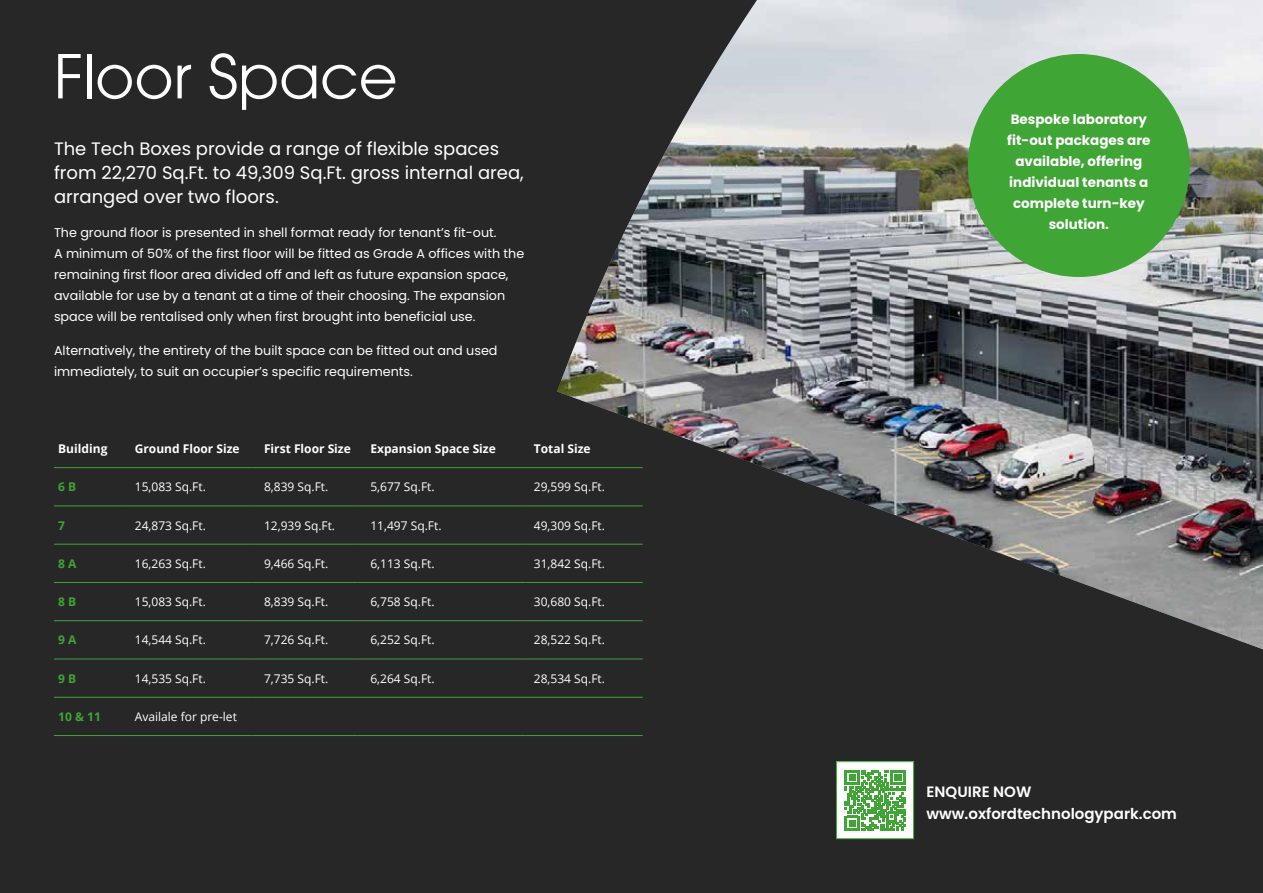
<style>
.page{position:relative;width:1263px;height:893px;background:#272727}
.page>*{position:absolute;margin:0;border:0;box-sizing:border-box;transform-origin:0 0}
.t1{font:60px "ITC Avant Garde Pro";color:#fff}
.t2{font:18px/24px "Poppins";color:#fff}
.t3{font:600 15px/22.2px "Poppins";color:#fff}
.t4{font:700 13.5px/21px "Poppins";color:#fff;text-align:center}
.t5{font:12.75px/21px "Poppins";color:#fff}
.t6{font:12px "Open Sans";color:#fff}
.t7{font:700 12px "Open Sans";color:#fff}
.t8{font:700 12px "Open Sans";color:#3fa535}
</style>
<div class="page">
<img style="left:557px;top:0;width:706px;height:649px">
<hr style="left:54px;top:467px;width:68px;height:1px;background:#3fa535">
<hr style="left:54px;top:506px;width:68px;height:1px;background:#3fa535">
<hr style="left:54px;top:544px;width:68px;height:1px;background:#3fa535">
<hr style="left:122px;top:467px;width:129px;height:1px;background:#3fa535">
<hr style="left:251px;top:467px;width:107px;height:1px;background:#3fa535">
<hr style="left:122px;top:506px;width:129px;height:1px;background:#3fa535">
<hr style="left:251px;top:506px;width:107px;height:1px;background:#3fa535">
<hr style="left:122px;top:544px;width:129px;height:1px;background:#3fa535">
<hr style="left:251px;top:544px;width:107px;height:1px;background:#3fa535">
<hr style="left:358px;top:467px;width:167px;height:1px;background:#3fa535">
<hr style="left:358px;top:506px;width:167px;height:1px;background:#3fa535">
<hr style="left:358px;top:544px;width:167px;height:1px;background:#3fa535">
<hr style="left:525px;top:467px;width:118px;height:1px;background:#3fa535">
<hr style="left:525px;top:506px;width:118px;height:1px;background:#3fa535">
<hr style="left:525px;top:544px;width:118px;height:1px;background:#3fa535">
<hr style="left:54px;top:582px;width:68px;height:1px;background:#3fa535">
<hr style="left:122px;top:582px;width:129px;height:1px;background:#3fa535">
<hr style="left:251px;top:582px;width:107px;height:1px;background:#3fa535">
<hr style="left:358px;top:582px;width:167px;height:1px;background:#3fa535">
<hr style="left:525px;top:582px;width:118px;height:1px;background:#3fa535">
<hr style="left:54px;top:620px;width:68px;height:1px;background:#3fa535">
<hr style="left:122px;top:620px;width:129px;height:1px;background:#3fa535">
<hr style="left:251px;top:620px;width:107px;height:1px;background:#3fa535">
<hr style="left:358px;top:620px;width:167px;height:1px;background:#3fa535">
<hr style="left:525px;top:620px;width:118px;height:1px;background:#3fa535">
<hr style="left:54px;top:659px;width:68px;height:1px;background:#3fa535">
<hr style="left:122px;top:659px;width:129px;height:1px;background:#3fa535">
<hr style="left:251px;top:659px;width:107px;height:1px;background:#3fa535">
<hr style="left:358px;top:659px;width:167px;height:1px;background:#3fa535">
<hr style="left:525px;top:659px;width:118px;height:1px;background:#3fa535">
<hr style="left:54px;top:697px;width:68px;height:1px;background:#3fa535">
<hr style="left:54px;top:735px;width:68px;height:1px;background:#3fa535">
<hr style="left:122px;top:697px;width:129px;height:1px;background:#3fa535">
<hr style="left:251px;top:697px;width:107px;height:1px;background:#3fa535">
<hr style="left:122px;top:735px;width:129px;height:1px;background:#3fa535">
<hr style="left:251px;top:735px;width:107px;height:1px;background:#3fa535">
<hr style="left:358px;top:697px;width:167px;height:1px;background:#3fa535">
<hr style="left:358px;top:735px;width:167px;height:1px;background:#3fa535">
<hr style="left:525px;top:697px;width:118px;height:1px;background:#3fa535">
<hr style="left:525px;top:735px;width:118px;height:1px;background:#3fa535">
<div style="left:836px;top:762px;width:77px;height:77px;background:#fff"></div>
<svg style="left:845px;top:770px;width:60px;height:60px"></svg>
<div style="left:836px;top:761px;width:78px;height:78px;border:1px solid #3fa535"></div>
<div style="left:968px;top:54px;width:222px;height:223px;background:#3fa535;border-radius:50%"></div>
<h1 class="t1" style="left:54px;top:39px;width:345px">Floor Space</h1>
<h2 class="t2" style="left:54px;top:137px;width:471px">The Tech Boxes provide a range of flexible spaces from 22,270 Sq.Ft. to 49,309 Sq.Ft. gross internal area, arranged over two floors.</h2>
<p class="t5" style="left:54px;top:222px;width:472px">The ground floor is presented in shell format ready for tenant’s fit-out.<br>A minimum of 50% of the first floor will be fitted as Grade A offices with the remaining first floor area divided off and left as future expansion space, available for use by a tenant at a time of their choosing. The expansion space will be rentalised only when first brought into beneficial use.</p>
<p class="t5" style="left:54px;top:340px;width:445px">Alternatively, the entirety of the built space can be fitted out and used immediately, to suit an occupier’s specific requirements.</p>
<p class="t7" style="left:58px;top:440px;width:51px">Building</p>
<p class="t7" style="left:135px;top:440px;width:106px">Ground Floor Size</p>
<p class="t7" style="left:264px;top:440px;width:88px">First Floor Size</p>
<p class="t7" style="left:370px;top:440px;width:127px">Expansion Space Size</p>
<p class="t7" style="left:534px;top:440px;width:58px">Total Size</p>
<p class="t8" style="left:58px;top:478px;width:20px">6 B</p>
<p class="t6" style="left:135px;top:479px;width:73px">15,083 Sq.Ft.</p>
<p class="t6" style="left:264px;top:479px;width:66px">8,839 Sq.Ft.</p>
<p class="t6" style="left:370px;top:479px;width:66px">5,677 Sq.Ft.</p>
<p class="t6" style="left:534px;top:479px;width:73px">29,599 Sq.Ft.</p>
<p class="t8" style="left:58px;top:517px;width:8px">7</p>
<p class="t6" style="left:135px;top:517px;width:73px">24,873 Sq.Ft.</p>
<p class="t6" style="left:264px;top:517px;width:73px">12,939 Sq.Ft.</p>
<p class="t6" style="left:370px;top:517px;width:73px">11,497 Sq.Ft.</p>
<p class="t6" style="left:534px;top:517px;width:73px">49,309 Sq.Ft.</p>
<p class="t8" style="left:58px;top:555px;width:20px">8 A</p>
<p class="t6" style="left:135px;top:555px;width:73px">16,263 Sq.Ft.</p>
<p class="t6" style="left:264px;top:555px;width:66px">9,466 Sq.Ft.</p>
<p class="t6" style="left:370px;top:555px;width:66px">6,113 Sq.Ft.</p>
<p class="t6" style="left:534px;top:555px;width:73px">31,842 Sq.Ft.</p>
<p class="t8" style="left:58px;top:593px;width:20px">8 B</p>
<p class="t6" style="left:135px;top:594px;width:73px">15,083 Sq.Ft.</p>
<p class="t6" style="left:264px;top:594px;width:66px">8,839 Sq.Ft.</p>
<p class="t6" style="left:370px;top:594px;width:66px">6,758 Sq.Ft.</p>
<p class="t6" style="left:534px;top:594px;width:73px">30,680 Sq.Ft.</p>
<p class="t8" style="left:58px;top:632px;width:20px">9 A</p>
<p class="t6" style="left:135px;top:632px;width:73px">14,544 Sq.Ft.</p>
<p class="t6" style="left:264px;top:632px;width:66px">7,726 Sq.Ft.</p>
<p class="t6" style="left:370px;top:632px;width:66px">6,252 Sq.Ft.</p>
<p class="t6" style="left:534px;top:632px;width:73px">28,522 Sq.Ft.</p>
<p class="t8" style="left:58px;top:670px;width:20px">9 B</p>
<p class="t6" style="left:135px;top:670px;width:73px">14,535 Sq.Ft.</p>
<p class="t6" style="left:264px;top:670px;width:66px">7,735 Sq.Ft.</p>
<p class="t6" style="left:370px;top:670px;width:66px">6,264 Sq.Ft.</p>
<p class="t6" style="left:534px;top:670px;width:73px">28,534 Sq.Ft.</p>
<p class="t8" style="left:58px;top:708px;width:44px">10 &amp; 11</p>
<p class="t6" style="left:135px;top:708px;width:104px">Availale for pre-let</p>
<p class="t4" style="left:1007px;top:109px;width:145px">Bespoke laboratory fit-out packages are available, offering individual tenants a complete turn-key solution.</p>
<p class="t3" style="left:927px;top:781px;width:252px">ENQUIRE NOW www.oxfordtechnologypark.com</p>
</div>
